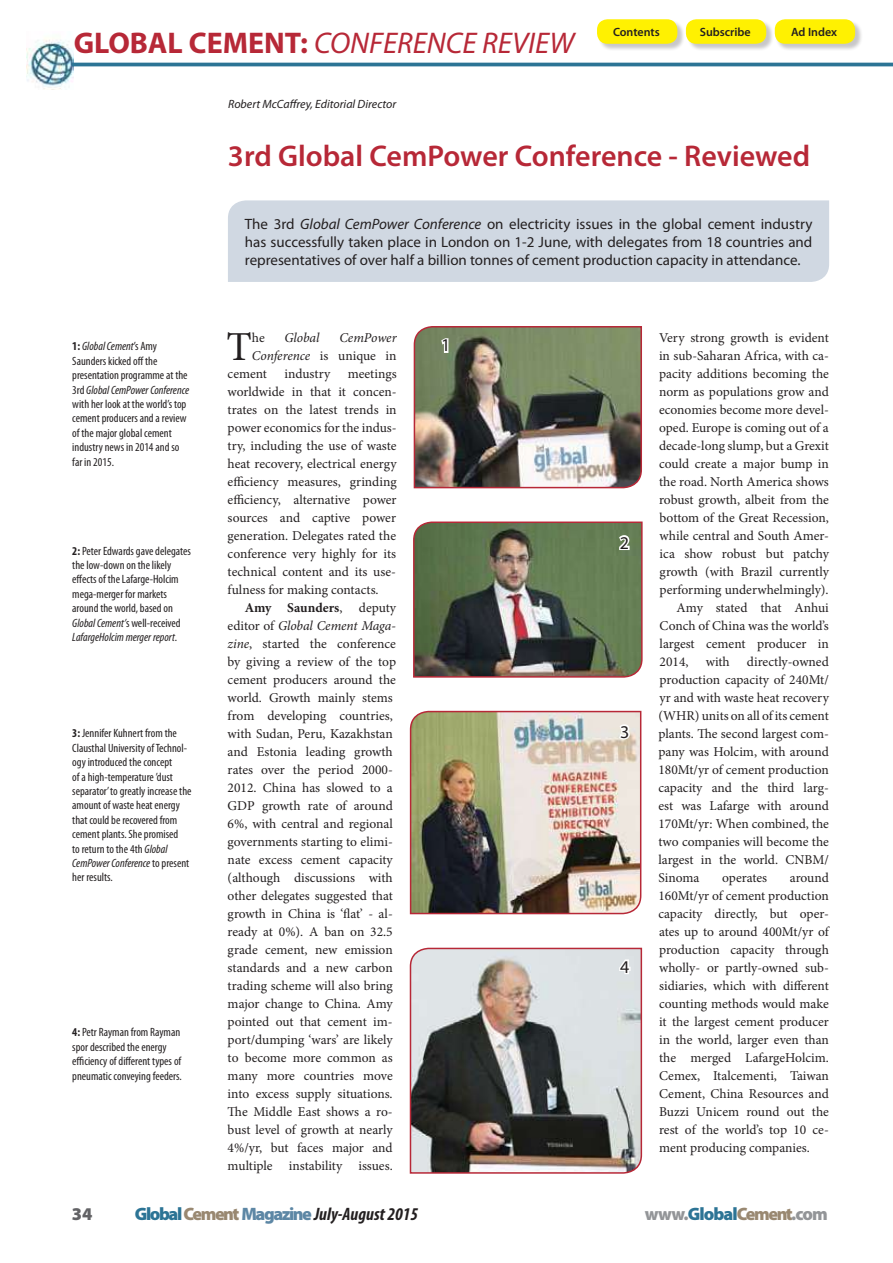
<style>
.page{position:relative;width:893px;height:1263px;background:#fff}
.page>*{position:absolute;margin:0;border:0;box-sizing:border-box;transform-origin:0 0}
.t1{font:41.25px "Minion Pro";color:#231f20}
.t2{font:600 30px "Myriad Pro";color:#b72837}
.t3{font:italic 30px "Myriad Pro";color:#b72837}
.t4{font:italic 700 condensed 18px "Myriad Pro";color:#231f20}
.t5{font:900 18px "Myriad Pro";letter-spacing:-.05em;color:#939598}
.t6{font:18px "Myriad Pro";color:#231f20}
.t7{font:900 18px "Myriad Pro";color:#636366}
.t8{font:15px/18px "Myriad Pro";color:#231f20;text-align:justify}
.t9{font:13.5px/18px "Minion Pro";letter-spacing:-.005em;color:#231f20;text-align:justify}
.t10{font:italic 13.5px "Minion Pro";letter-spacing:-.005em;color:#231f20}
.t11{font:condensed 12px/14.4px "Myriad Pro";color:#231f20}
.t12{font:italic 12px "Myriad Pro";color:#231f20}
.t13{font:600 12px "Myriad Pro";color:#231f20}
.s1{font-weight:700;font-style:normal}
.s2{font-style:italic}
.s3{font-weight:700}
.s4{font-style:normal}
.s5{font-weight:900;font-style:normal;font-stretch:normal;color:#2c7495}
.s6{font-weight:900;font-style:normal;font-stretch:normal;color:#998871}
.s7{font-weight:900;font-style:normal;font-stretch:normal;color:#5d87a5}
.s8{color:#2c7495}
.s9{color:#998871}
</style>
<div class="page">
<div style="left:228px;top:200px;width:601px;height:82px;background:#d0d8e2"></div>
<div style="left:687px;top:20px;width:87px;height:31px;background:#231f20;opacity:.25"></div>
<div style="left:686px;top:19px;width:80px;height:25px;background:#fff101;border-radius:10px"></div>
<div style="left:598px;top:20px;width:87px;height:31px;background:#231f20;opacity:.25"></div>
<div style="left:597px;top:19px;width:80px;height:25px;background:#fff101;border-radius:10px"></div>
<div style="left:776px;top:20px;width:87px;height:31px;background:#231f20;opacity:.25"></div>
<div style="left:775px;top:19px;width:80px;height:25px;background:#fff101;border-radius:10px"></div>
<img style="left:409px;top:710px;width:233px;height:205px">
<svg style="left:409px;top:947px;width:234px;height:227px"></svg>
<img style="left:413px;top:326px;width:229px;height:163px">
<img style="left:413px;top:521px;width:230px;height:157px">
<svg style="left:617px;top:723px;width:14px;height:18px"></svg>
<svg style="left:617px;top:950px;width:15px;height:26px"></svg>
<img style="left:26px;top:39px;width:48px;height:51px">
<hr style="left:72px;top:63px;width:821px;height:3px;background:#2c7495">
<h2 class="t3" style="left:74px;top:24px;width:502px"><span class="s1">GLOBAL CEMENT:</span> CONFERENCE REVIEW</h2>
<p class="t13" style="left:613px;top:24px;width:48px">Contents</p>
<p class="t13" style="left:700px;top:24px;width:53px">Subscribe</p>
<p class="t13" style="left:791px;top:24px;width:48px">Ad Index</p>
<p class="t12" style="left:228px;top:97px;width:170px">Robert McCaffrey, Editorial Director</p>
<h2 class="t2" style="left:228px;top:137px;width:584px">3rd Global CemPower Conference - Reviewed</h2>
<p class="t8" style="left:245px;top:214px;width:569px">The 3rd <span class="s2">Global CemPower Conference</span> on electricity issues in the global cement industry has successfully taken place in London on 1-2 June, with delegates from 18 countries and representatives of over half a billion tonnes of cement production capacity in attendance.</p>
<h1 class="t1" style="left:226px;top:319px;width:27px">T</h1>
<p class="t9" style="left:252px;top:329px;width:14px">he</p>
<p class="t10" style="left:285px;top:329px;width:36px">Global</p>
<p class="t10" style="left:339px;top:329px;width:59px">CemPower</p>
<p class="t11" style="left:72px;top:339px;width:118px"><span class="s3">1:</span> <span class="s2">Global Cement</span>’s Amy<br>Saunders kicked off the presentation programme at the<br>3rd <span class="s2">Global CemPower Conference </span>with her look at the world’s top cement producers and a review of the major global cement industry news in 2014 and so far in 2015.</p>
<h3 class="t6" style="left:441px;top:334px;width:11px">1</h3>
<p class="t10" style="left:252px;top:347px;width:146px">Conference <span class="s4">is unique in</span></p>
<p class="t9" style="left:228px;top:365px;width:41px">cement</p>
<p class="t9" style="left:285px;top:365px;width:47px">industry</p>
<p class="t9" style="left:228px;top:365px;width:171px;text-indent:120px">meetings worldwide in that it concen&shy;trates on the latest trends in power economics for the indus&shy;try, including the use of waste heat recovery, electrical energy efficiency measures, grinding efficiency, alternative power sources and captive power generation. Delegates rated the conference very highly for its technical content and its use&shy;fulness for making contacts.</p>
<p class="t9" style="left:228px;top:599px;width:170px;text-align:left;text-indent:17px"><span class="s3">Amy Saunders</span>, deputy editor of <span class="s2">Global Cement Maga&shy;zine</span>, started the conference by giving a review of the top cement producers around the world. Growth mainly stems from developing countries, with Sudan, Peru, Kazakhstan and Estonia leading growth rates over the period 2000-<br>2012. China has slowed to a<br>GDP growth rate of around<br>6%, with central and regional governments starting to elimi&shy;nate excess cement capacity (although discussions with other delegates suggested that growth in China is ‘flat’ - al&shy;ready at 0%). A ban on 32.5 grade cement, new emission standards and a new carbon trading scheme will also bring major change to China. Amy pointed out that cement im&shy;port/dumping ‘wars’ are likely to become more common as many more countries move into excess supply situations.<br>The Middle East shows a ro&shy;bust level of growth at nearly<br>4%/yr, but faces major and multiple instability issues.</p>
<h3 class="t6" style="left:620px;top:531px;width:11px">2</h3>
<p class="t11" style="left:72px;top:543px;width:120px"><span class="s3">2:</span> Peter Edwards gave delegates the low-down on the likely effects of the Lafarge-Holcim mega-merger for markets around the world, based on<br><span class="s2">Global Cement’</span>s well-received<br><span class="s2">LafargeHolcim merger report</span>.</p>
<p class="t11" style="left:72px;top:726px;width:106px"><span class="s3">3:</span> Jennifer Kuhnert from the</p>
<h3 class="t6" style="left:620px;top:720px;width:11px">3</h3>
<p class="t11" style="left:72px;top:740px;width:121px">Clausthal University of Technol&shy;ogy introduced the concept<br>of a high-temperature ’dust separator’ to greatly increase the amount of waste heat energy that could be recovered from cement plants. She promised<br>to return to the 4th <span class="s2">Global<br>CemPower Conference</span> to present her results.</p>
<h3 class="t6" style="left:620px;top:955px;width:11px">4</h3>
<p class="t11" style="left:72px;top:1025px;width:111px"><span class="s3">4:</span> Petr Rayman from Rayman spor described the energy efficiency of different types of pneumatic conveying feeders.</p>
<p class="t9" style="left:659px;top:329px;width:171px">Very strong growth is evident</p>
<p class="t9" style="left:659px;top:347px;width:171px">in sub-Saharan Africa, with ca-</p>
<p class="t9" style="left:659px;top:365px;width:171px">pacity additions becoming the</p>
<p class="t9" style="left:659px;top:383px;width:171px">norm as populations grow and</p>
<p class="t9" style="left:659px;top:401px;width:171px">economies become more devel-</p>
<p class="t9" style="left:659px;top:419px;width:171px">oped. Europe is coming out of a</p>
<p class="t9" style="left:659px;top:437px;width:171px">decade-long slump, but a Grexit</p>
<p class="t9" style="left:659px;top:455px;width:171px">could create a major bump in</p>
<p class="t9" style="left:659px;top:473px;width:171px">the road. North America shows</p>
<p class="t9" style="left:659px;top:491px;width:171px">robust growth, albeit from the</p>
<p class="t9" style="left:660px;top:509px;width:171px">bottom of the Great Recession,</p>
<p class="t9" style="left:660px;top:527px;width:171px">while central and South Amer-</p>
<p class="t9" style="left:660px;top:545px;width:171px">ica show robust but patchy</p>
<p class="t9" style="left:660px;top:563px;width:171px">growth (with Brazil currently</p>
<p class="t9" style="left:660px;top:581px;width:171px">performing underwhelmingly).</p>
<p class="t9" style="left:677px;top:599px;width:154px">Amy stated that Anhui</p>
<p class="t9" style="left:660px;top:617px;width:171px">Conch of China was the world’s</p>
<p class="t9" style="left:660px;top:635px;width:171px">largest cement producer in</p>
<p class="t9" style="left:660px;top:653px;width:30px">2014,</p>
<p class="t9" style="left:706px;top:653px;width:26px">with</p>
<p class="t9" style="left:658px;top:653px;width:172px;text-indent:88px">directly-owned production capacity of 240Mt/ yr and with waste heat recovery (WHR) units on all of its cement plants. The second largest com&shy;pany was Holcim, with around 180Mt/yr of cement production capacity and the third larg&shy;est was Lafarge with around 170Mt/yr: When combined, the two companies will become the largest in the world. CNBM/ Sinoma</p>
<p class="t9" style="left:658px;top:869px;width:172px;text-indent:131px">around 160Mt/yr of cement production capacity directly, but oper&shy;ates up to around 400Mt/yr of production capacity through wholly- or partly-owned sub&shy;sidiaries, which with different counting methods would make it the largest cement producer in the world, larger even than the merged LafargeHolcim.<br>Cemex, Italcementi, Taiwan Cement, China Resources and Buzzi Unicem round out the rest of the world’s top 10 ce&shy;ment producing companies.</p>
<p class="t9" style="left:722px;top:869px;width:47px">operates</p>
<h3 class="t7" style="left:72px;top:1204px;width:22px">34</h3>
<h3 class="t4" style="left:135px;top:1203px;width:285px"><span class="s5">Global</span> <span class="s6">Cement</span> <span class="s7">Magazine</span> July-August 2015</h3>
<h3 class="t5" style="left:645px;top:1204px;width:184px">www.<span class="s8">Global</span><span class="s9">Cement</span>.com</h3>
</div>
